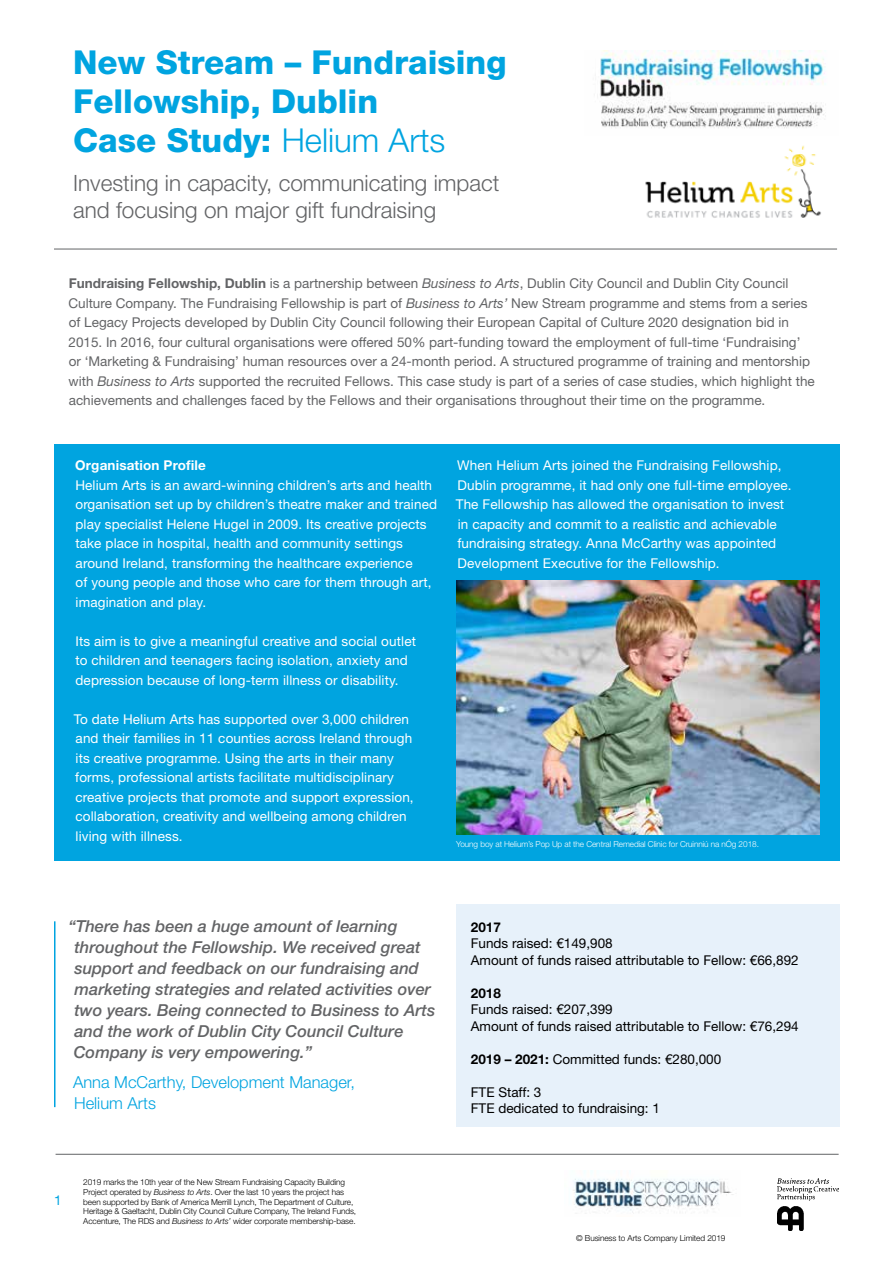
<style>
.page{position:relative;width:893px;height:1263px;background:#fff}
.page>*{position:absolute;margin:0;border:0;box-sizing:border-box;transform-origin:0 0}
.t1{font:800 33px/39px "Helvetica Neue LT Std";color:#00a4e0}
.t2{font:300 22.5px/27px "Helvetica Neue LT Std";color:#636466}
.t3{font:italic 500 16.5px/21px "Helvetica Neue LT Std";color:#636466}
.t4{font:300 16.5px/21px "Helvetica Neue LT Std";color:#00a4e0}
.t5{font:13.5px/19.5px "Helvetica Neue LT Std";letter-spacing:.01em;color:#fff}
.t6{font:13.5px/19.5px "Helvetica Neue LT Std";color:#636466}
.t7{font:13.5px/16.5px "Helvetica Neue LT Std";color:#000}
.t8{font:700 13.5px "Helvetica Neue LT Std";letter-spacing:.01em;color:#fff}
.t9{font:700 13.5px "Helvetica Neue LT Std";color:#000}
.t10{font:13.5px "Helvetica Neue LT Std";color:#00a4e0}
.t11{font:300 8.25px/9.8px "Helvetica Neue LT Std";letter-spacing:-.01em;color:#000}
.t12{font:300 8.25px "Helvetica Neue LT Std";letter-spacing:-.01em;color:#fff}
.s1{font-weight:300}
.s2{font-weight:700}
.s3{font-style:italic}
</style>
<div class="page">
<hr style="left:56px;top:1154px;width:783px;height:1px;background:#636466">
<img style="left:778px;top:1178px;width:61px;height:53px">
<img style="left:573px;top:1170px;width:160px;height:44px">
<div style="left:54px;top:444px;width:785px;height:417px;background:#00a4e0"></div>
<img style="left:645px;top:145px;width:176px;height:73px">
<hr style="left:54px;top:249px;width:783px;height:1px;background:#636466">
<img style="left:600px;top:50px;width:226px;height:79px">
<hr style="left:54px;top:921px;width:2px;height:186px;background:#00a4e0">
<img style="left:456px;top:581px;width:364px;height:253px">
<div style="left:456px;top:904px;width:383px;height:223px;background:#e7f1fa"></div>
<h1 class="t1" style="left:73px;top:42px;width:435px">New Stream – Fundraising<br>Fellowship, Dublin<br>Case Study: <span class="s1">Helium Arts</span></h1>
<h2 class="t2" style="left:73px;top:169px;width:428px">Investing in capacity, communicating impact and focusing on major gift fundraising</h2>
<p class="t6" style="left:68px;top:273px;width:748px"><span class="s2">Fundraising Fellowship, Dublin</span> is a partnership between <span class="s3">Business to Arts</span>, Dublin City Council and Dublin City Council Culture Company. The Fundraising Fellowship is part of <span class="s3">Business to Arts’</span> New Stream programme and stems from a series of Legacy Projects developed by Dublin City Council following their European Capital of Culture 2020 designation bid in 2015. In 2016, four cultural organisations were offered 50% part-funding toward the employment of full-time ‘Fundraising’ or ‘Marketing &amp; Fundraising’ human resources over a 24-month period. A structured programme of training and mentorship with <span class="s3">Business to Arts</span> supported the recruited Fellows. This case study is part of a series of case studies, which highlight the achievements and challenges faced by the Fellows and their organisations throughout their time on the programme.</p>
<p class="t8" style="left:75px;top:457px;width:132px">Organisation Profile</p>
<p class="t5" style="left:75px;top:475px;width:363px">Helium Arts is an award-winning children’s arts and health organisation set up by children’s theatre maker and trained play specialist Helene Hugel in 2009. Its creative projects take place in hospital, health and community settings around Ireland, transforming the healthcare experience<br>of young people and those who care for them through art, imagination and play.</p>
<p class="t5" style="left:75px;top:631px;width:342px">Its aim is to give a meaningful creative and social outlet to children and teenagers facing isolation, anxiety and depression because of long-term illness or disability.</p>
<p class="t5" style="left:74px;top:709px;width:342px">To date Helium Arts has supported over 3,000 children and their families in 11 counties across Ireland through its creative programme. Using the arts in their many forms, professional artists facilitate multidisciplinary creative projects that promote and support expression, collaboration, creativity and wellbeing among children living with illness.</p>
<p class="t5" style="left:456px;top:455px;width:337px">When Helium Arts joined the Fundraising Fellowship, Dublin programme, it had only one full-time employee.<br>The Fellowship has allowed the organisation to invest in capacity and commit to a realistic and achievable fundraising strategy. Anna McCarthy was appointed Development Executive for the Fellowship.</p>
<p class="t12" style="left:456px;top:839px;width:304px">Young boy at Helium’s Pop Up at the Central Remedial Clinic for Cruinniú na nÓg 2018.</p>
<p class="t3" style="left:74px;top:915px;width:363px;text-indent:-5px">“There has been a huge amount of learning throughout the Fellowship. We received great support and feedback on our fundraising and marketing strategies and related activities over two years. Being connected to Business to Arts and the work of Dublin City Council Culture Company is very empowering.”</p>
<p class="t4" style="left:73px;top:1071px;width:284px">Anna McCarthy, Development Manager,<br>Helium Arts</p>
<p class="t10" style="left:54px;top:1192px;width:9px">1</p>
<p class="t11" style="left:83px;top:1177px;width:274px">2019 marks the 10th year of the New Stream Fundraising Capacity Building Project operated by <span class="s3">Business to Arts</span>. Over the last 10 years the project has been supported by Bank of America Merrill Lynch, The Department of Culture, Heritage &amp; Gaeltacht, Dublin City Council Culture Company, The Ireland Funds, Accenture, The RDS and <span class="s3">Business to Arts’</span> wider corporate membership-base.</p>
<p class="t9" style="left:471px;top:918px;width:32px">2017</p>
<p class="t7" style="left:471px;top:935px;width:329px">Funds raised: €149,908<br>Amount of funds raised attributable to Fellow: €66,892</p>
<p class="t9" style="left:471px;top:984px;width:32px">2018</p>
<p class="t7" style="left:471px;top:1001px;width:329px">Funds raised: €207,399<br>Amount of funds raised attributable to Fellow: €76,294</p>
<p class="t7" style="left:471px;top:1050px;width:252px"><span class="s2">2019 – 2021:</span> Committed funds: €280,000</p>
<p class="t7" style="left:471px;top:1083px;width:191px">FTE Staff: 3<br>FTE dedicated to fundraising: 1</p>
<p class="t11" style="left:576px;top:1233px;width:151px">© Business to Arts Company Limited 2019</p>
</div>
